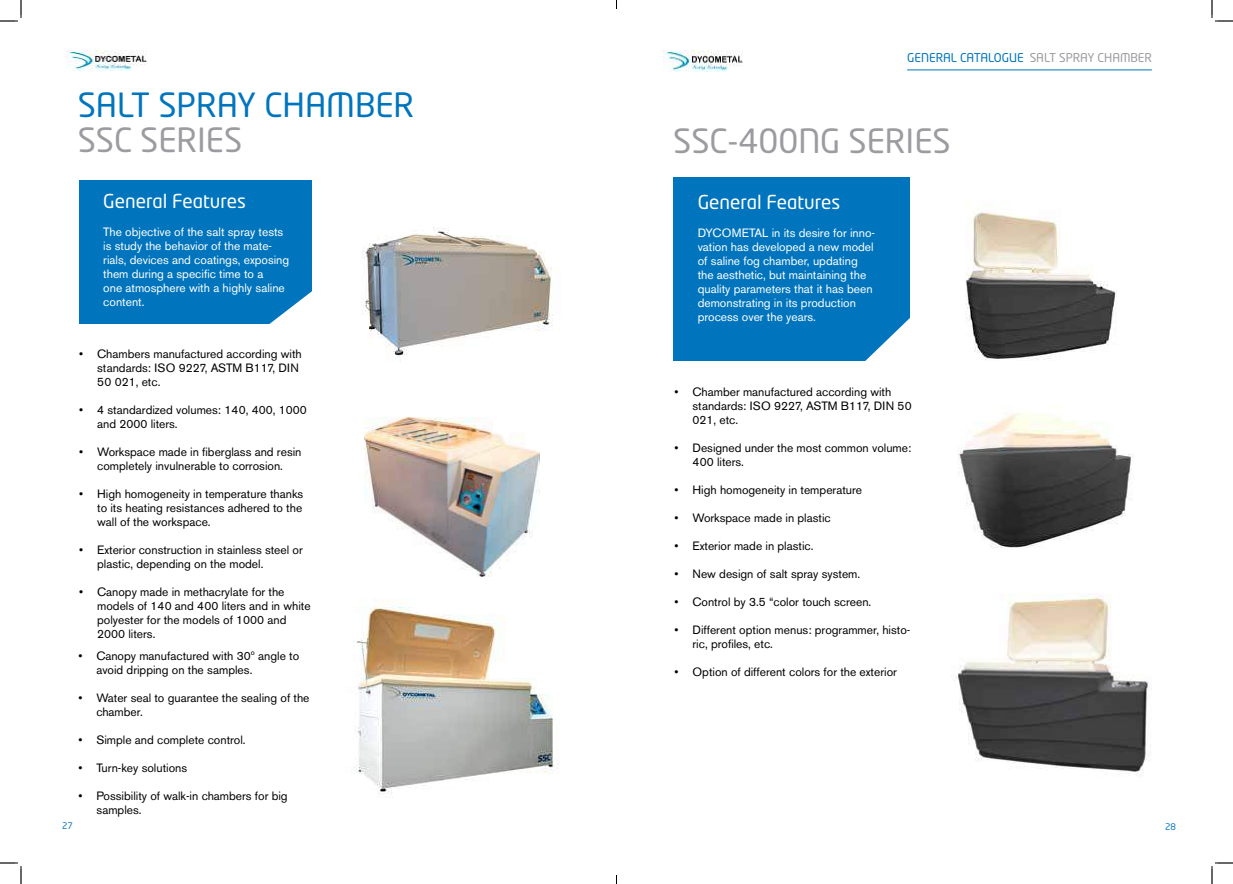
<style>
.page{position:relative;width:1233px;height:884px;background:#fff}
.page>*{position:absolute;margin:0;border:0;box-sizing:border-box;transform-origin:0 0}
.t1{font:33px "Neo Tech Std";color:#9c9ba0}
.t2{font:33px "Neo Tech Std";color:#0075bd}
.t3{font:19px "Neo Tech Std";color:#fff}
.t4{font:12px/14px "Akzidenz Grotesk BE";color:#000}
.t5{font:12px/14px "Akzidenz Grotesk BE";color:#fff}
.t6{font:12px "Neo Tech Std";color:#0075bd}
.t7{font:9px "Neo Tech Std";color:#0075bd}
.s1{color:#9c9ba0}
</style>
<div class="page">
<img style="left:663px;top:51px;width:80px;height:21px">
<img style="left:67px;top:50px;width:80px;height:21px">
<div style="left:79px;top:180px;width:233px;height:143px;background:#0075bd"></div>
<svg style="left:238px;top:291px;width:74px;height:33px"></svg>
<img style="left:364px;top:418px;width:175px;height:158px">
<img style="left:353px;top:602px;width:201px;height:196px">
<img style="left:361px;top:227px;width:192px;height:134px">
<hr style="left:907px;top:70px;width:244px;height:1px;background:#0075bd">
<div style="left:673px;top:177px;width:236px;height:184px;background:#0075bd"></div>
<svg style="left:865px;top:307px;width:45px;height:54px"></svg>
<img style="left:958px;top:413px;width:176px;height:135px">
<img style="left:953px;top:594px;width:198px;height:183px">
<img style="left:965px;top:212px;width:152px;height:149px">
<svg style="left:0;top:0;width:22px;height:22px"></svg>
<svg style="left:0;top:862px;width:22px;height:22px"></svg>
<svg style="left:1211px;top:0;width:22px;height:22px"></svg>
<svg style="left:1211px;top:862px;width:22px;height:22px"></svg>
<h1 class="t2" style="left:78px;top:85px;width:338px">SALT SPRAY CHAMBER</h1>
<h1 class="t1" style="left:78px;top:120px;width:166px">SSC SERIES</h1>
<h2 class="t3" style="left:103px;top:190px;width:144px">General Features</h2>
<p class="t5" style="left:103px;top:225px;width:187px">The objective of the salt spray tests is study the behavior of the mate&shy;rials, devices and coatings, exposing them during a specific time to a<br>one atmosphere with a highly saline content.</p>
<p class="t4" style="left:97px;top:347px;width:206px;text-indent:-18px">• Chambers manufactured according with standards: ISO 9227, ASTM B117, DIN<br>50 021, etc.</p>
<p class="t4" style="left:97px;top:403px;width:211px;text-indent:-18px">• 4 standardized volumes: 140, 400, 1000 and 2000 liters.</p>
<p class="t4" style="left:79px;top:445px;width:224px;text-align:center">• Workspace made in fiberglass and resin completely invulnerable to corrosion.</p>
<p class="t4" style="left:97px;top:487px;width:208px;text-align:justify;text-indent:-18px">• High homogeneity in temperature thanks to its heating resistances adhered to the wall of the workspace.</p>
<p class="t4" style="left:97px;top:543px;width:207px;text-indent:-18px">• Exterior construction in stainless steel or plastic, depending on the model.</p>
<p class="t4" style="left:97px;top:585px;width:215px;text-indent:-18px">• Canopy made in methacrylate for the models of 140 and 400 liters and in white polyester for the models of 1000 and<br>2000 liters.</p>
<p class="t4" style="left:96px;top:649px;width:204px;text-indent:-18px">• Canopy manufactured with 30º angle to avoid dripping on the samples.</p>
<p class="t4" style="left:96px;top:691px;width:215px;text-indent:-18px">• Water seal to guarantee the sealing of the chamber.</p>
<p class="t4" style="left:78px;top:733px;width:169px">• Simple and complete control.</p>
<p class="t4" style="left:78px;top:761px;width:110px">• Turn-key solutions</p>
<p class="t4" style="left:96px;top:789px;width:193px;text-indent:-18px">• Possibility of walk-in chambers for big samples.</p>
<p class="t6" style="left:907px;top:50px;width:246px">GENERAL CATALOGUE <span class="s1">SALT SPRAY CHAMBER</span></p>
<h1 class="t1" style="left:673px;top:120px;width:279px">SSC-400NG SERIES</h1>
<h2 class="t3" style="left:697px;top:190px;width:144px">General Features</h2>
<p class="t5" style="left:697px;top:226px;width:179px">DYCOMETAL in its desire for inno&shy;vation has developed a new model of saline fog chamber, updating the aesthetic, but maintaining the quality parameters that it has been demonstrating in its production process over the years.</p>
<p class="t4" style="left:692px;top:385px;width:221px;text-indent:-18px">• Chamber manufactured according with standards: ISO 9227, ASTM B117, DIN 50<br>021, etc.</p>
<p class="t4" style="left:692px;top:441px;width:220px;text-indent:-18px">• Designed under the most common volume:<br>400 liters.</p>
<p class="t4" style="left:674px;top:483px;width:189px">• High homogeneity in temperature</p>
<p class="t4" style="left:674px;top:511px;width:158px">• Workspace made in plastic</p>
<p class="t4" style="left:674px;top:539px;width:141px">• Exterior made in plastic.</p>
<p class="t4" style="left:674px;top:567px;width:187px">• New design of salt spray system.</p>
<p class="t4" style="left:674px;top:595px;width:198px">• Control by 3.5 “color touch screen.</p>
<p class="t4" style="left:692px;top:623px;width:219px;text-indent:-18px">• Different option menus: programmer, histo&shy;ric, profiles, etc.</p>
<p class="t4" style="left:674px;top:665px;width:224px">• Option of different colors for the exterior</p>
<p class="t7" style="left:62px;top:820px;width:12px">27</p>
<p class="t7" style="left:1165px;top:821px;width:12px">28</p>
</div>
